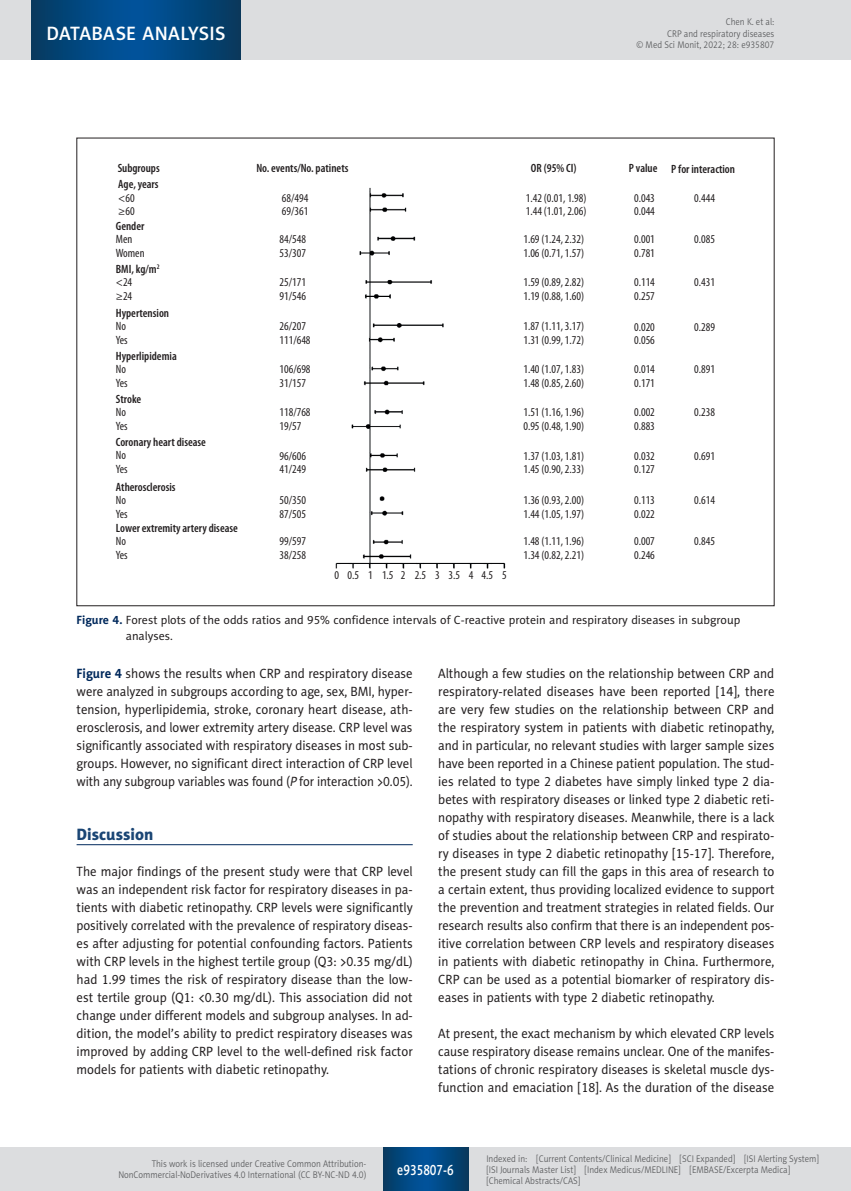
<style>
.page{position:relative;width:851px;height:1191px;background:#fff}
.page>*{position:absolute;margin:0;border:0;box-sizing:border-box;transform-origin:0 0}
.t1{font:19.5px "Naomi Sans EFN Medium";letter-spacing:.01em;color:#fff}
.MSM_Headline_1{font:16.5px "Naomi Sans EFN Heavy";color:#1a4574}
.t2{font:15px "Naomi Sans EFN Medium";color:#fff;scale:.8 1}
.MSM_Body{font:13.5px/18px "Naomi Sans EFN";color:#231f20;text-align:justify;scale:.95 1}
.MSM_Body-2{font:13.5px/18px "Naomi Sans EFN";color:#231f20;text-align:justify;scale:.94 1}
.t3{font:condensed 12px/13.5px "Myriad Pro";color:#231f20}
.t4{font:600 condensed 12px/13.5px "Myriad Pro";color:#231f20}
.MSM_Rycina_tytul{font:12px/15.8px "Naomi Sans EFN";color:#231f20}
.t5{font:9.75px/11.2px "Naomi Sans EFN Light";color:#57585a;text-align:right;scale:.9 1}
.s1{font-weight:600}
.s2{font-weight:400}
.s3{font-weight:700;color:#00295c}
.s4{font-style:italic}
</style>
<div class="page">
<hr style="left:77px;top:844px;width:335px;height:1px;background:#00295c">
<img style="left:335px;top:187px;width:171px;height:382px">
<div style="left:0;top:1148px;width:850px;height:43px;background:#dcdddf"></div>
<svg style="left:383px;top:1147px;width:85px;height:43px;background:#02477e"></svg>
<div style="left:0;top:0;width:850px;height:60px;background:#dcdddf"></div>
<hr style="left:850px;top:0;width:1px;height:60px;background:#dcdddf">
<svg style="left:32px;top:0;width:208px;height:60px;background:#02477f"></svg>
<h1 class="t1" style="left:47px;top:22px;width:180px">DATABASE ANALYSIS</h1>
<p class="t4" style="left:118px;top:161px;width:44px;line-height:15.8px">Subgroups<br>Age, years</p>
<p class="t3" style="left:116px;top:191px;width:30px">&lt;60 ≥60<br><span class="s1">Gender<br></span>Men<br>Women</p>
<p class="t4" style="left:116px;top:262px;width:45px">BMI, kg/m<sup>2 </sup><span class="s2">&lt;24<br>≥24</span></p>
<p class="t4" style="left:116px;top:306px;width:55px">Hypertension<br><span class="s2">No<br>Yes</span></p>
<p class="t4" style="left:116px;top:349px;width:62px">Hyperlipidemia<br><span class="s2">No<br>Yes</span></p>
<p class="t4" style="left:116px;top:392px;width:27px">Stroke<br><span class="s2">No<br>Yes</span></p>
<p class="t4" style="left:116px;top:435px;width:92px">Coronary heart disease<br><span class="s2">No<br>Yes</span></p>
<p class="t4" style="left:116px;top:480px;width:123px">Atherosclerosis<br><span class="s2">No<br>Yes<br></span>Lower extremity artery disease<br><span class="s2">No<br>Yes</span></p>
<p class="t4" style="left:256px;top:162px;width:94px">No. events/No. patinets</p>
<p class="t3" style="left:282px;top:191px;width:28px">68/494<br>69/361</p>
<p class="t3" style="left:279px;top:232px;width:28px">84/548<br>53/307</p>
<p class="t3" style="left:279px;top:275px;width:28px">25/171<br>91/546</p>
<p class="t3" style="left:279px;top:319px;width:33px">26/207<br>111/648</p>
<p class="t3" style="left:279px;top:362px;width:33px">106/698<br>31/157</p>
<p class="t3" style="left:279px;top:405px;width:33px">118/768<br>19/57</p>
<p class="t3" style="left:279px;top:448px;width:28px">96/606<br>41/249</p>
<p class="t3" style="left:279px;top:493px;width:28px">50/350<br>87/505</p>
<p class="t3" style="left:279px;top:534px;width:28px">99/597<br>38/258</p>
<p class="t5" style="left:636px;top:16px;width:154px">Chen K. et al:<br>CRP and respiratory diseases<br>© Med Sci Monit, 2022; 28: e935807</p>
<p class="t4" style="left:531px;top:162px;width:47px">OR (95% CI)</p>
<p class="t3" style="left:525px;top:191px;width:62px">1.42 (0.01, 1.98)<br>1.44 (1.01, 2.06)</p>
<p class="t3" style="left:523px;top:232px;width:62px">1.69 (1.24, 2.32)<br>1.06 (0.71, 1.57)</p>
<p class="t3" style="left:523px;top:275px;width:62px">1.59 (0.89, 2.82)<br>1.19 (0.88, 1.60)</p>
<p class="t3" style="left:523px;top:319px;width:62px">1.87 (1.11, 3.17)<br>1.31 (0.99, 1.72)</p>
<p class="t3" style="left:523px;top:362px;width:62px">1.40 (1.07, 1.83)<br>1.48 (0.85, 2.60)</p>
<p class="t3" style="left:523px;top:405px;width:62px">1.51 (1.16, 1.96)<br>0.95 (0.48, 1.90)</p>
<p class="t3" style="left:523px;top:449px;width:62px">1.37 (1.03, 1.81)<br>1.45 (0.90, 2.33)</p>
<p class="t3" style="left:523px;top:493px;width:62px">1.36 (0.93, 2.00)<br>1.44 (1.05, 1.97)</p>
<p class="t3" style="left:523px;top:534px;width:62px">1.48 (1.11, 1.96)<br>1.34 (0.82, 2.21)</p>
<p class="t4" style="left:628px;top:162px;width:30px">P value</p>
<p class="t3" style="left:634px;top:191px;width:22px">0.043<br>0.044</p>
<p class="t3" style="left:634px;top:232px;width:22px">0.001<br>0.781</p>
<p class="t3" style="left:634px;top:275px;width:22px">0.114<br>0.257</p>
<p class="t3" style="left:634px;top:320px;width:22px">0.020<br>0.056</p>
<p class="t3" style="left:634px;top:362px;width:22px">0.014<br>0.171</p>
<p class="t3" style="left:634px;top:405px;width:22px">0.002<br>0.883</p>
<p class="t3" style="left:634px;top:449px;width:22px">0.032<br>0.127</p>
<p class="t3" style="left:634px;top:493px;width:22px">0.113<br>0.022</p>
<p class="t3" style="left:634px;top:534px;width:22px">0.007<br>0.246</p>
<p class="t4" style="left:671px;top:162px;width:65px">P for interaction</p>
<p class="t3" style="left:694px;top:191px;width:22px">0.444</p>
<p class="t3" style="left:694px;top:232px;width:22px">0.085</p>
<p class="t3" style="left:694px;top:275px;width:22px">0.431</p>
<p class="t3" style="left:694px;top:320px;width:22px">0.289</p>
<p class="t3" style="left:694px;top:362px;width:22px">0.891</p>
<p class="t3" style="left:694px;top:405px;width:22px">0.238</p>
<p class="t3" style="left:694px;top:449px;width:22px">0.691</p>
<p class="t3" style="left:694px;top:493px;width:22px">0.614</p>
<p class="t3" style="left:694px;top:534px;width:22px">0.845</p>
<p class="t3" style="left:334px;top:567px;width:6px">0</p>
<p class="t3" style="left:368px;top:567px;width:6px">1</p>
<p class="t3" style="left:347px;top:567px;width:13px">0.5</p>
<p class="t3" style="left:382px;top:567px;width:25px">1.5 2</p>
<p class="t3" style="left:435px;top:567px;width:6px">3</p>
<p class="t3" style="left:414px;top:567px;width:13px">2.5</p>
<p class="t3" style="left:448px;top:567px;width:26px">3.5 4</p>
<p class="t3" style="left:502px;top:567px;width:6px">5</p>
<p class="t3" style="left:481px;top:567px;width:13px">4.5</p>
<p class="MSM_Rycina_tytul" style="left:126px;top:612px;width:616px;text-indent:-49px"><span class="s3">Figure 4.</span> Forest plots of the odds ratios and 95% confidence intervals of C-reactive protein and respiratory diseases in subgroup analyses.</p>
<p class="MSM_Body" style="left:77px;top:664px;width:355px"><span class="s3">Figure 4</span> shows the results when CRP and respiratory disease were analyzed in subgroups according to age, sex, BMI, hyper&shy;tension, hyperlipidemia, stroke, coronary heart disease, ath&shy;erosclerosis, and lower extremity artery disease. CRP level was significantly associated with respiratory diseases in most sub&shy;groups. However, no significant direct interaction of CRP level with any subgroup variables was found (<span class="s4">P</span> for interaction &gt;0.05).</p>
<p class="MSM_Headline_1" style="left:77px;top:824px;width:78px">Discussion</p>
<p class="MSM_Body" style="left:77px;top:862px;width:355px">The major findings of the present study were that CRP level was an independent risk factor for respiratory diseases in pa&shy;tients with diabetic retinopathy. CRP levels were significantly positively correlated with the prevalence of respiratory diseas&shy;es after adjusting for potential confounding factors. Patients with CRP levels in the highest tertile group (Q3: &gt;0.35 mg/dL) had 1.99 times the risk of respiratory disease than the low&shy;est tertile group (Q1: &lt;0.30 mg/dL). This association did not change under different models and subgroup analyses. In ad&shy;dition, the model’s ability to predict respiratory diseases was improved by adding CRP level to the well-defined risk factor models for patients with diabetic retinopathy.</p>
<p class="MSM_Body" style="left:438px;top:664px;width:355px">Although a few studies on the relationship between CRP and respiratory-related diseases have been reported [14], there are very few studies on the relationship between CRP and the respiratory system in patients with diabetic retinopathy, and in particular, no relevant studies with larger sample sizes have been reported in a Chinese patient population. The stud&shy;ies related to type 2 diabetes have simply linked type 2 dia&shy;betes with respiratory diseases or linked type 2 diabetic reti&shy;nopathy with respiratory diseases. Meanwhile, there is a lack of studies about the relationship between CRP and respirato&shy;ry diseases in type 2 diabetic retinopathy [15-17]. Therefore, the present study can fill the gaps in this area of research to a certain extent, thus providing localized evidence to support the prevention and treatment strategies in related fields. Our research results also confirm that there is an independent pos&shy;itive correlation between CRP levels and respiratory diseases in patients with diabetic retinopathy in China. Furthermore, CRP can be used as a potential biomarker of respiratory dis&shy;eases in patients with type 2 diabetic retinopathy.</p>
<p class="MSM_Body-2" style="left:438px;top:1024px;width:359px">At present, the exact mechanism by which elevated CRP levels cause respiratory disease remains unclear. One of the manifes&shy;tations of chronic respiratory diseases is skeletal muscle dys&shy;function and emaciation [18]. As the duration of the disease</p>
<p class="t5" style="left:118px;top:1158px;width:277px">This work is licensed under Creative Common Attribution-<br>NonCommercial-NoDerivatives 4.0 International (CC BY-NC-ND 4.0)</p>
<p class="t2" style="left:397px;top:1160px;width:72px">e935807-6</p>
<p class="t5" style="left:486px;top:1152px;width:371px;text-align:left">Indexed in: [Current Contents/Clinical Medicine] [SCI Expanded] [ISI Alerting System] [ISI Journals Master List] [Index Medicus/MEDLINE] [EMBASE/Excerpta Medica] [Chemical Abstracts/CAS]</p>
</div>
